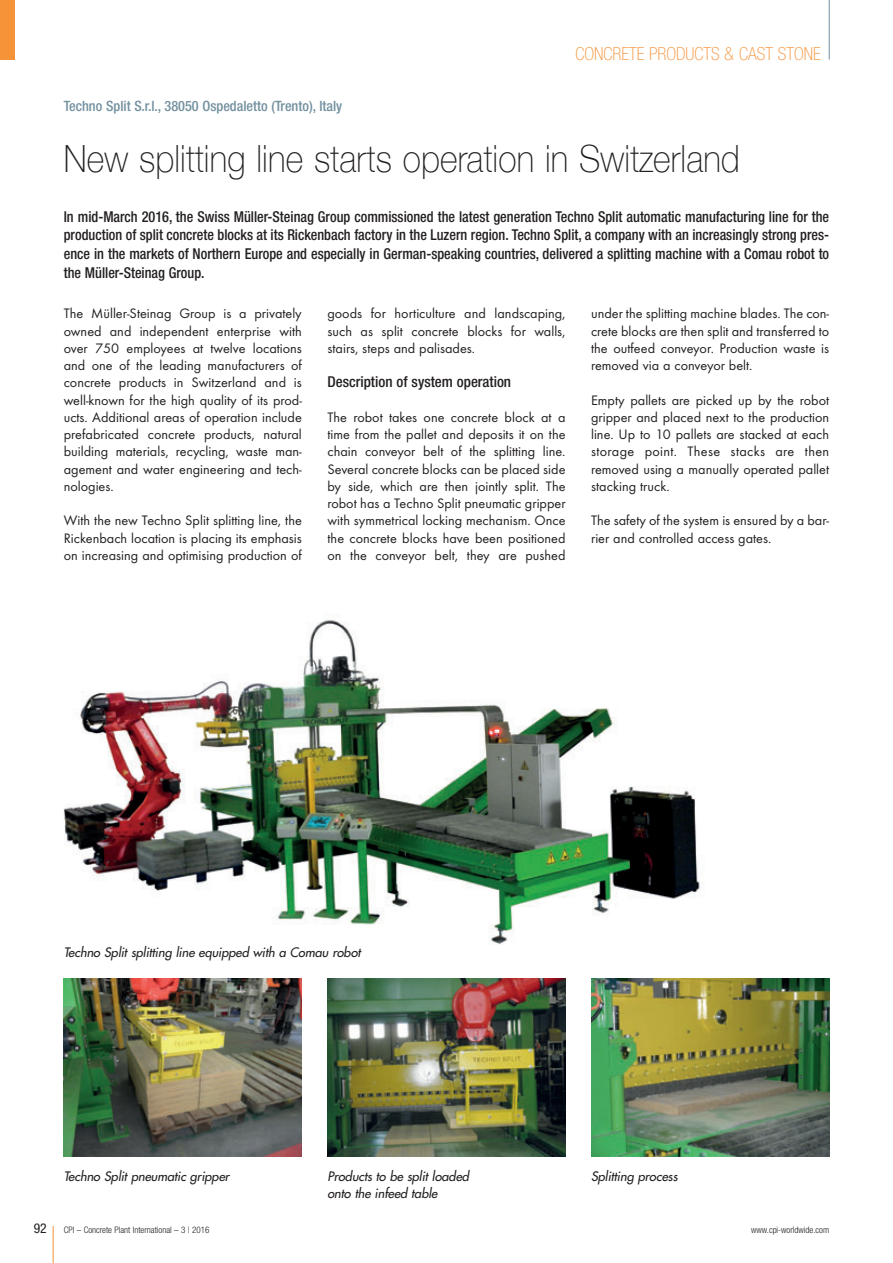
<style>
.page{position:relative;width:893px;height:1263px;background:#fff}
.page>*{position:absolute;margin:0;border:0;box-sizing:border-box;transform-origin:0 0}
.t1{font:100 37.5px "Helvetica Neue";letter-spacing:.005em;color:#231f20;scale:.9 1}
.t2{font:100 condensed 18px "Helvetica Neue";color:#f69238}
.t3{font:500 condensed 15px/18.8px "Helvetica Neue";color:#231f20;text-align:justify;scale:.95 1}
.t4{font:500 condensed 15px "Helvetica Neue";color:#231f20}
.t5{font:14.25px/17.2px "Futura T";color:#231f20;text-align:justify}
.t6{font:500 condensed 14.25px "Helvetica Neue";color:#73909f}
.t7{font:condensed 13.5px "Helvetica Neue";color:#231f20}
.t8{font:italic 12.75px/17.2px "Futura";color:#231f20}
.t9{font:300 condensed 9px "Helvetica Neue";color:#231f20}
</style>
<div class="page">
<hr style="left:53px;top:1226px;width:1px;height:37px;background:#f69238">
<hr style="left:829px;top:0;width:1px;height:60px;background:#73909f">
<div style="left:0;top:0;width:15px;height:60px;background:#f69238"></div>
<img style="left:64px;top:620px;width:637px;height:324px">
<img style="left:64px;top:978px;width:238px;height:178px">
<img style="left:327px;top:978px;width:239px;height:178px">
<img style="left:591px;top:978px;width:238px;height:178px">
<p class="t6" style="left:64px;top:101px;width:280px">Techno Split S.r.l., 38050 Ospedaletto (Trento), Italy</p>
<p class="t2" style="left:575px;top:47px;width:247px">CONCRETE PRODUCTS &amp; CAST STONE</p>
<h1 class="t1" style="left:64px;top:136px;width:753px">New splitting line starts operation in Switzerland</h1>
<p class="t3" style="left:64px;top:208px;width:807px">In mid-March 2016, the Swiss Müller-Steinag Group commissioned the latest generation Techno Split automatic manufacturing line for the production of split concrete blocks at its Rickenbach factory in the Luzern region. Techno Split, a company with an increasingly strong pres&shy;ence in the markets of Northern Europe and especially in German-speaking countries, delivered a splitting machine with a Comau robot to the Müller-Steinag Group.</p>
<p class="t5" style="left:64px;top:306px;width:240px">The Müller-Steinag Group is a privately owned and independent enterprise with over 750 employees at twelve locations and one of the leading manufacturers of concrete products in Switzerland and is well-known for the high quality of its prod&shy;ucts. Additional areas of operation include prefabricated concrete products, natural building materials, recycling, waste man&shy;agement and water engineering and tech&shy;nologies.</p>
<p class="t5" style="left:64px;top:513px;width:240px">With the new Techno Split splitting line, the Rickenbach location is placing its emphasis on increasing and optimising production of</p>
<p class="t5" style="left:327px;top:306px;width:240px">goods for horticulture and landscaping, such as split concrete blocks for walls, stairs, steps and palisades.</p>
<p class="t4" style="left:327px;top:377px;width:185px">Description of system operation</p>
<p class="t5" style="left:327px;top:410px;width:240px">The robot takes one concrete block at a time from the pallet and deposits it on the chain conveyor belt of the splitting line.<br>Several concrete blocks can be placed side by side, which are then jointly split. The robot has a Techno Split pneumatic gripper with symmetrical locking mechanism. Once the concrete blocks have been positioned on the conveyor belt, they are pushed</p>
<p class="t5" style="left:591px;top:306px;width:240px">under the splitting machine blades. The con&shy;crete blocks are then split and transferred to the outfeed conveyor. Production waste is removed via a conveyor belt.</p>
<p class="t5" style="left:591px;top:392px;width:240px">Empty pallets are picked up by the robot gripper and placed next to the production line. Up to 10 pallets are stacked at each storage point. These stacks are then removed using a manually operated pallet stacking truck.</p>
<p class="t5" style="left:591px;top:513px;width:240px">The safety of the system is ensured by a bar&shy;rier and controlled access gates.</p>
<p class="t8" style="left:64px;top:944px;width:301px">Techno Split splitting line equipped with a Comau robot</p>
<p class="t8" style="left:64px;top:1168px;width:169px">Techno Split pneumatic gripper</p>
<p class="t8" style="left:327px;top:1168px;width:145px">Products to be split loaded onto the infeed table</p>
<p class="t8" style="left:591px;top:1168px;width:90px">Splitting process</p>
<p class="t7" style="left:34px;top:1223px;width:14px">92</p>
<p class="t9" style="left:64px;top:1226px;width:147px">CPI – Concrete Plant International – 3 | 2016</p>
<p class="t9" style="left:751px;top:1226px;width:79px">www.cpi-worldwide.com</p>
</div>
